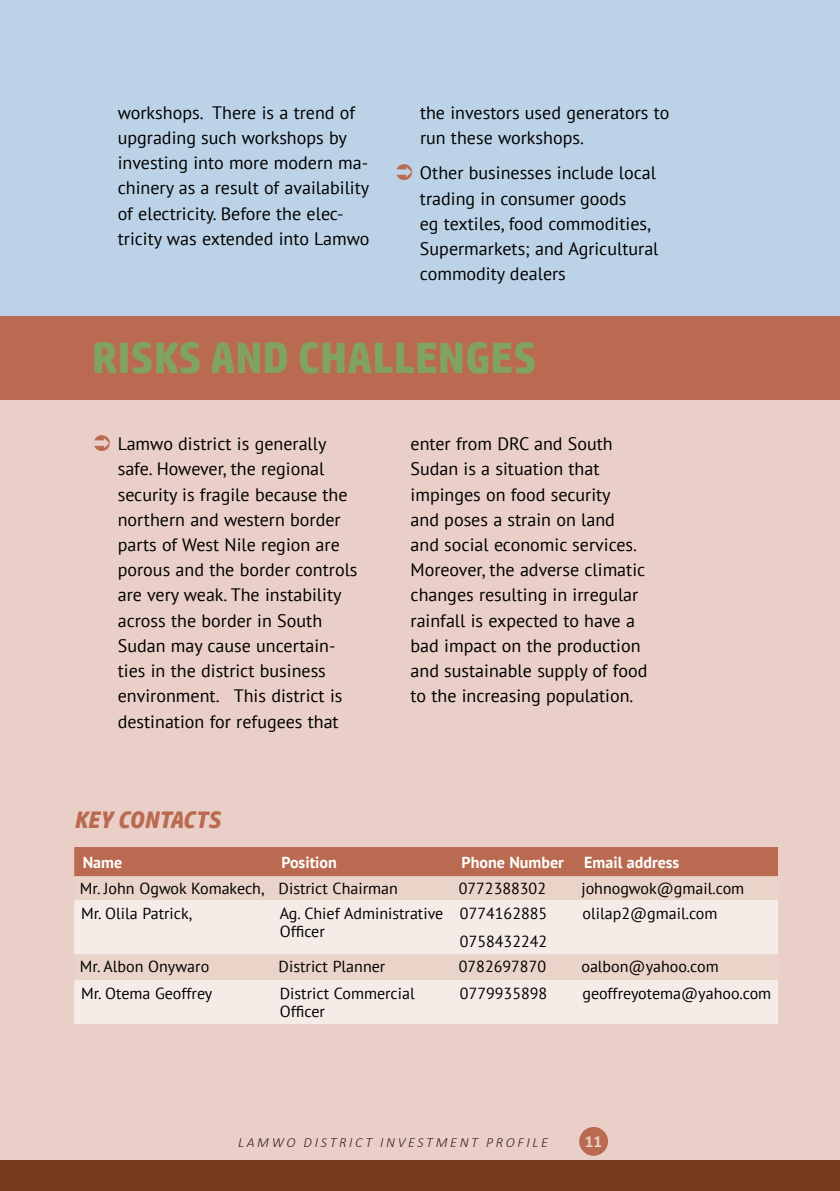
<style>
.page{position:relative;width:840px;height:1191px;background:#fff}
.page>*{position:absolute;margin:0;border:0;box-sizing:border-box;transform-origin:0 0}
.t1{font:700 44px "HP Simplified";color:#80a460}
.t2{font:italic 700 24px "HP Simplified";color:#ba6a51}
.t3{font:18px/25.2px "PT Sans";color:#000}
.t4{font:700 17px "Calibri";color:#fff}
.t5{font:16px/18px "PT Sans";color:#000}
.t6{font:700 16px "PT Sans";color:#fff}
.t7{font:italic 300 14px "Calibri";letter-spacing:.19em;color:#000}
</style>
<div class="page">
<div style="left:0;top:0;width:839px;height:316px;background:#bcd3e7"></div>
<hr style="left:0;top:0;width:1px;height:808px;background:#80a460">
<div style="left:0;top:399px;width:839px;height:792px;background:#e9cfc7"></div>
<div style="left:74px;top:847px;width:703px;height:29px;background:#ba6a51"></div>
<svg style="left:74px;top:876px;width:703px;height:1px"></svg>
<svg style="left:74px;top:900px;width:703px;height:124px;fill:#f6ece7"></svg>
<div style="left:0;top:316px;width:839px;height:83px;background:#ba6a51"></div>
<div style="left:0;top:1160px;width:839px;height:31px;background:#773c1e"></div>
<p class="t3" style="left:118px;top:99px;width:253px">workshops. There is a trend of upgrading such workshops by investing into more modern ma&shy;chinery as a result of availability of electricity. Before the elec&shy;tricity was extended into Lamwo</p>
<p class="t3" style="left:420px;top:99px;width:251px">the investors used generators to run these workshops.</p>
<p class="t3" style="left:420px;top:160px;width:240px">Other businesses include local trading in consumer goods<br>eg textiles, food commodities,<br>Supermarkets; and Agricultural commodity dealers</p>
<h1 class="t1" style="left:92px;top:332px;width:445px">RISKS AND CHALLENGES</h1>
<p class="t3" style="left:118px;top:431px;width:241px">Lamwo district is generally safe. However, the regional security is fragile because the northern and western border parts of West Nile region are porous and the border controls are very weak. The instability across the border in South<br>Sudan may cause uncertain&shy;ties in the district business environment. This district is destination for refugees that</p>
<p class="t3" style="left:410px;top:431px;width:238px">enter from DRC and South<br>Sudan is a situation that impinges on food security<br>and poses a strain on land and social economic services.<br>Moreover, the adverse climatic changes resulting in irregular rainfall is expected to have a bad impact on the production and sustainable supply of food to the increasing population.</p>
<h2 class="t2" style="left:74px;top:805px;width:148px">KEY CONTACTS</h2>
<p class="t6" style="left:83px;top:851px;width:41px">Name</p>
<p class="t6" style="left:281px;top:851px;width:57px">Position</p>
<p class="t6" style="left:461px;top:851px;width:104px">Phone Number</p>
<p class="t6" style="left:584px;top:851px;width:97px">Email address</p>
<p class="t5" style="left:80px;top:879px;width:319px">Mr. John Ogwok Komakech, District Chairman</p>
<p class="t5" style="left:458px;top:879px;width:89px">0772388302</p>
<p class="t5" style="left:581px;top:879px;width:164px">johnogwok@gmail.com</p>
<p class="t5" style="left:81px;top:904px;width:113px">Mr. Olila Patrick,</p>
<p class="t5" style="left:279px;top:904px;width:165px">Ag. Chief Administrative<br>Officer</p>
<p class="t5" style="left:459px;top:899px;width:89px;line-height:28.2px">0774162885<br>0758432242</p>
<p class="t5" style="left:582px;top:904px;width:136px">olilap2@gmail.com</p>
<p class="t5" style="left:80px;top:957px;width:131px">Mr. Albon Onywaro</p>
<p class="t5" style="left:278px;top:957px;width:108px">District Planner</p>
<p class="t5" style="left:458px;top:957px;width:89px">0782697870</p>
<p class="t5" style="left:581px;top:957px;width:139px">oalbon@yahoo.com</p>
<p class="t5" style="left:81px;top:984px;width:132px">Mr. Otema Geoffrey</p>
<p class="t5" style="left:279px;top:984px;width:136px">District Commercial<br>Officer</p>
<p class="t5" style="left:459px;top:984px;width:89px">0779935898</p>
<p class="t5" style="left:582px;top:984px;width:190px">geoffreyotema@yahoo.com</p>
<p class="t7" style="left:238px;top:1133px;width:311px">LAMWO DISTRICT INVESTMENT PROFILE</p>
<p class="t4" style="left:584px;top:1130px;width:19px">11</p>
</div>
